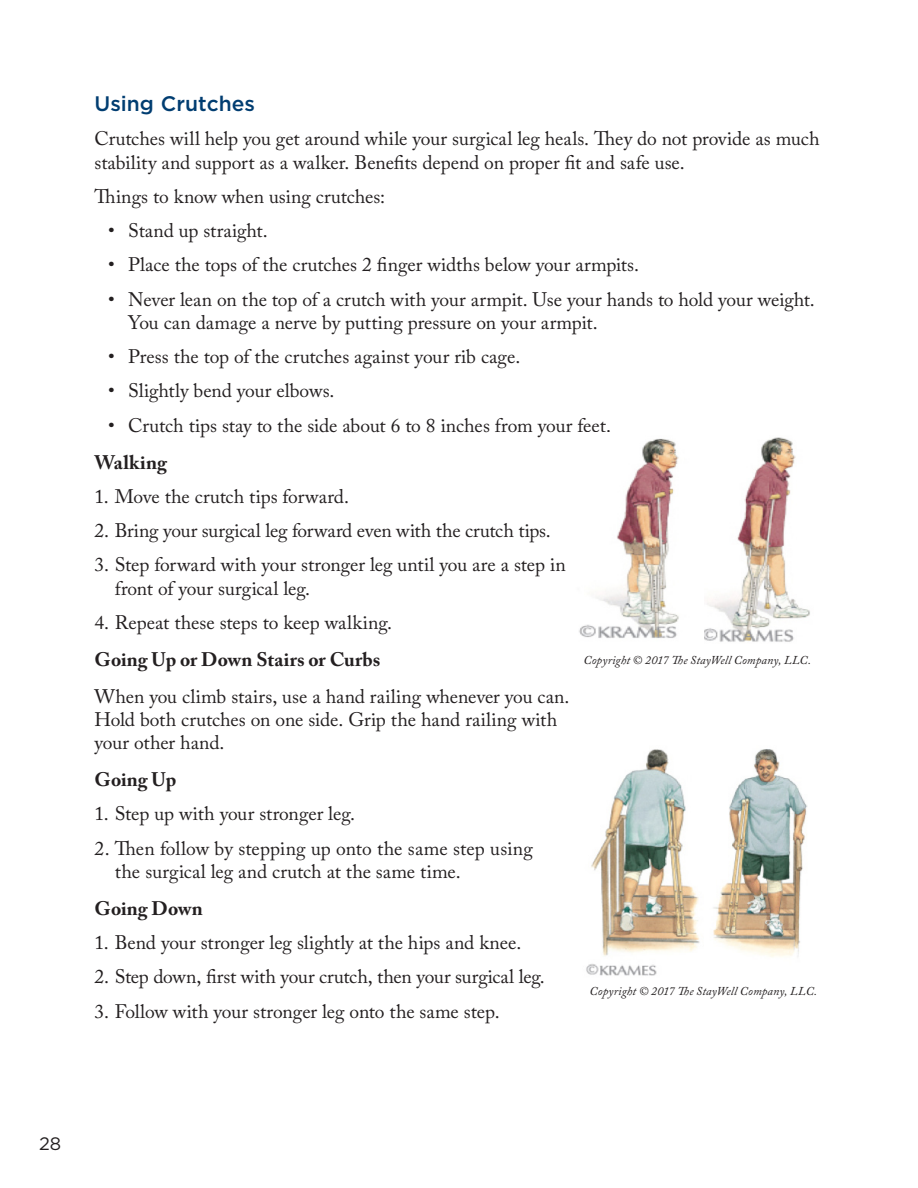
<style>
.page{position:relative;width:918px;height:1188px;background:#fff}
.page>*{position:absolute;margin:0;border:0;box-sizing:border-box;transform-origin:0 0}
.Sub-header{font:500 21px "Gotham";color:#003d71}
.Body{font:19.5px/23.4px "Adobe Caslon Pro";letter-spacing:-.005em;color:#231f20}
.Body-2{font:700 19.5px "Adobe Caslon Pro";color:#231f20}
.t1{font:18px "Gotham";color:#231f20}
.Captions{font:italic 12px "Adobe Caslon Pro";letter-spacing:.01em;color:#231f20}
</style>
<div class="page">
<img style="left:586px;top:749px;width:222px;height:227px">
<img style="left:579px;top:438px;width:126px;height:202px">
<img style="left:705px;top:437px;width:105px;height:205px">
<p class="Sub-header" style="left:94px;top:90px;width:162px">Using Crutches</p>
<p class="Body" style="left:94px;top:127px;width:727px">Crutches will help you get around while your surgical leg heals. They do not provide as much stability and support as a walker. Benefits depend on proper fit and safe use.</p>
<p class="Body" style="left:94px;top:185px;width:292px">Things to know when using crutches:</p>
<p class="Body" style="left:108px;top:219px;width:161px">• Stand up straight.</p>
<p class="Body" style="left:108px;top:253px;width:533px">• Place the tops of the crutches 2 finger widths below your armpits.</p>
<p class="Body" style="left:128px;top:287px;width:688px;text-indent:-20px">• Never lean on the top of a crutch with your armpit. Use your hands to hold your weight.<br>You can damage a nerve by putting pressure on your armpit.</p>
<p class="Body" style="left:108px;top:345px;width:414px">• Press the top of the crutches against your rib cage.</p>
<p class="Body" style="left:108px;top:379px;width:228px">• Slightly bend your elbows.</p>
<p class="Body" style="left:108px;top:413px;width:504px">• Crutch tips stay to the side about 6 to 8 inches from your feet.</p>
<p class="Body-2" style="left:94px;top:450px;width:74px">Walking</p>
<p class="Body" style="left:94px;top:484px;width:256px">1. Move the crutch tips forward.</p>
<p class="Body" style="left:94px;top:519px;width:458px">2. Bring your surgical leg forward even with the crutch tips.</p>
<p class="Body" style="left:115px;top:553px;width:453px;text-indent:-20px">3. Step forward with your stronger leg until you are a step in front of your surgical leg.</p>
<p class="Body" style="left:94px;top:610px;width:299px">4. Repeat these steps to keep walking.</p>
<p class="Body-2" style="left:94px;top:648px;width:287px">Going Up or Down Stairs or Curbs</p>
<p class="Body" style="left:94px;top:684px;width:477px">When you climb stairs, use a hand railing whenever you can.<br>Hold both crutches on one side. Grip the hand railing with your other hand.</p>
<p class="Body-2" style="left:94px;top:768px;width:83px">Going Up</p>
<p class="Body" style="left:94px;top:802px;width:262px">1. Step up with your stronger leg.</p>
<p class="Body" style="left:115px;top:836px;width:420px;text-indent:-20px">2. Then follow by stepping up onto the same step using the surgical leg and crutch at the same time.</p>
<p class="Body-2" style="left:94px;top:897px;width:110px">Going Down</p>
<p class="Body" style="left:94px;top:931px;width:428px">1. Bend your stronger leg slightly at the hips and knee.</p>
<p class="Body" style="left:94px;top:965px;width:452px">2. Step down, first with your crutch, then your surgical leg.</p>
<p class="Body" style="left:94px;top:999px;width:407px">3. Follow with your stronger leg onto the same step.</p>
<p class="Captions" style="left:583px;top:653px;width:229px">Copyright © 2017 The StayWell Company, LLC.</p>
<p class="Captions" style="left:589px;top:984px;width:229px">Copyright © 2017 The StayWell Company, LLC.</p>
<p class="t1" style="left:39px;top:1132px;width:24px">28</p>
</div>
